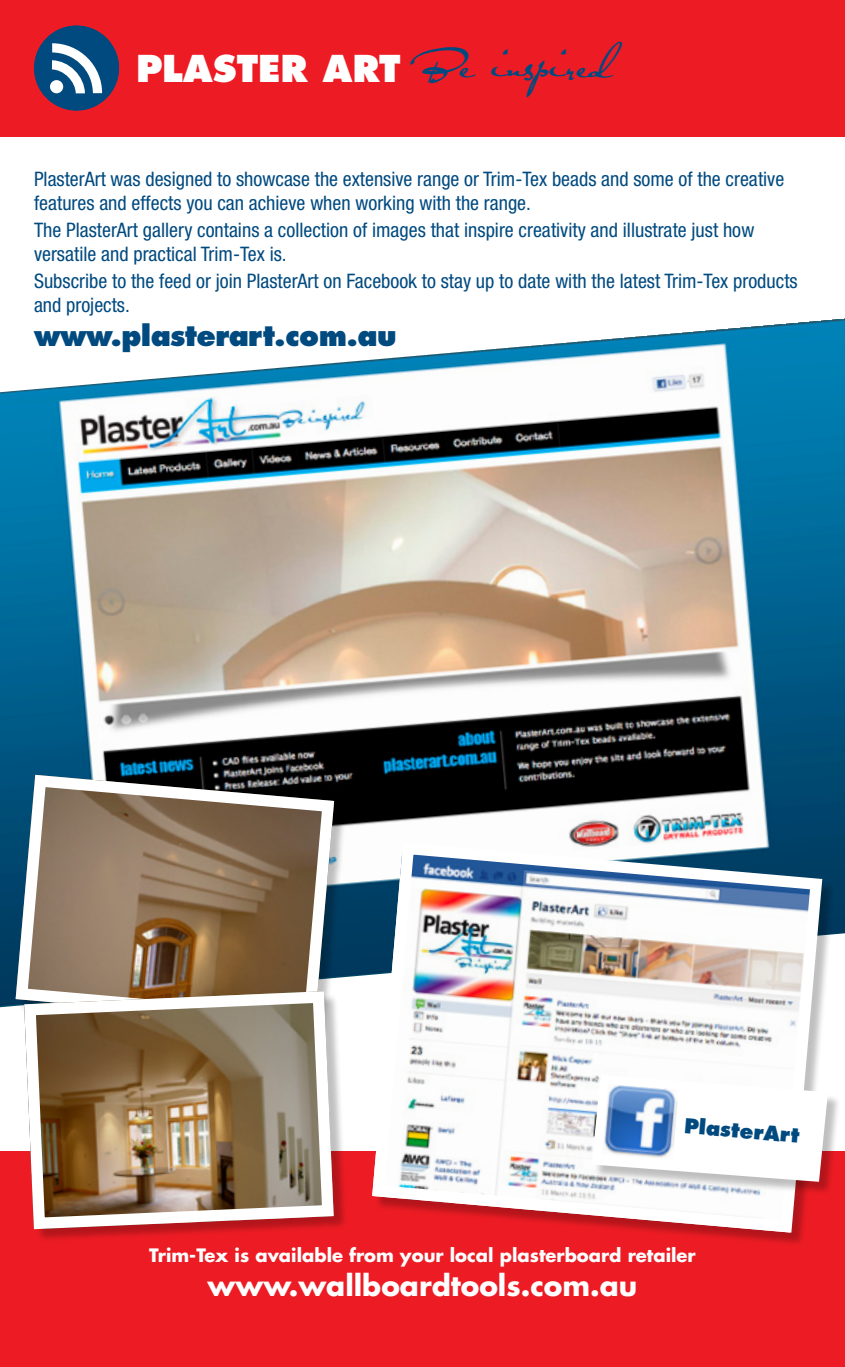
<style>
.page{position:relative;width:845px;height:1367px;background:#fff}
.page>*{position:absolute;margin:0;border:0;box-sizing:border-box;transform-origin:0 0}
.t1{font:800 36px "Futura";color:#fff}
.t2{font:700 28px "Futura";color:#fff}
.t3{font:800 28px "Futura";letter-spacing:-.02em;color:#004a80}
.t4{font:condensed 20px/24px "Helvetica Neue";color:#004a80}
.t5{font:800 20px "Futura";color:#004a80}
.t6{font:700 18px "Futura";color:#fff}
</style>
<div class="page">
<div style="left:0;top:1151px;width:845px;height:215px;background:#ed1c24"></div>
<div style="left:0;top:0;width:845px;height:136px;background:#ed1c24"></div>
<img style="left:0;top:318px;width:845px;height:689px">
<div style="left:34px;top:26px;width:85px;height:85px;background:#004a80;border-radius:50%"></div>
<svg style="left:50px;top:43px;width:52px;height:50px"></svg>
<div style="left:34px;top:26px;width:85px;height:85px;border:4px solid #004a80;border-radius:50%"></div>
<svg style="left:9px;top:768px;width:331px;height:239px;background:#817464"></svg>
<div style="left:374px;top:844px;width:461px;height:401px;background:#000;opacity:.25"></div>
<img style="left:366px;top:836px;width:462px;height:402px">
<div style="left:26px;top:992px;width:322px;height:250px;background:#000;opacity:.25"></div>
<img style="left:18px;top:985px;width:322px;height:249px">
<div style="left:593px;top:1076px;width:248px;height:119px;background:#000;opacity:.25"></div>
<svg style="left:587px;top:1069px;width:245px;height:117px"></svg>
<h1 class="t1" style="left:136px;top:47px;width:504px">P L A S T E R A R T <sup>Beinspired</sup></h1>
<p class="t4" style="left:34px;top:167px;width:752px">PlasterArt was designed to showcase the extensive range or Trim-Tex beads and some of the creative features and effects you can achieve when working with the range.</p>
<p class="t4" style="left:34px;top:217px;width:722px">The PlasterArt gallery contains a collection of images that inspire creativity and illustrate just how versatile and practical Trim-Tex is.</p>
<p class="t4" style="left:34px;top:268px;width:765px">Subscribe to the feed or join PlasterArt on Facebook to stay up to date with the latest Trim-Tex products and projects.</p>
<h2 class="t3" style="left:34px;top:318px;width:364px">www.plasterart.com.au</h2>
<p class="t5" style="left:685px;top:1112px;width:117px;rotate:5deg">PlasterArt</p>
<p class="t6" style="left:149px;top:1243px;width:548px">Trim-Tex is available from your local plasterboard retailer</p>
<h2 class="t2" style="left:208px;top:1266px;width:431px">www.wallboardtools.com.au</h2>
</div>
